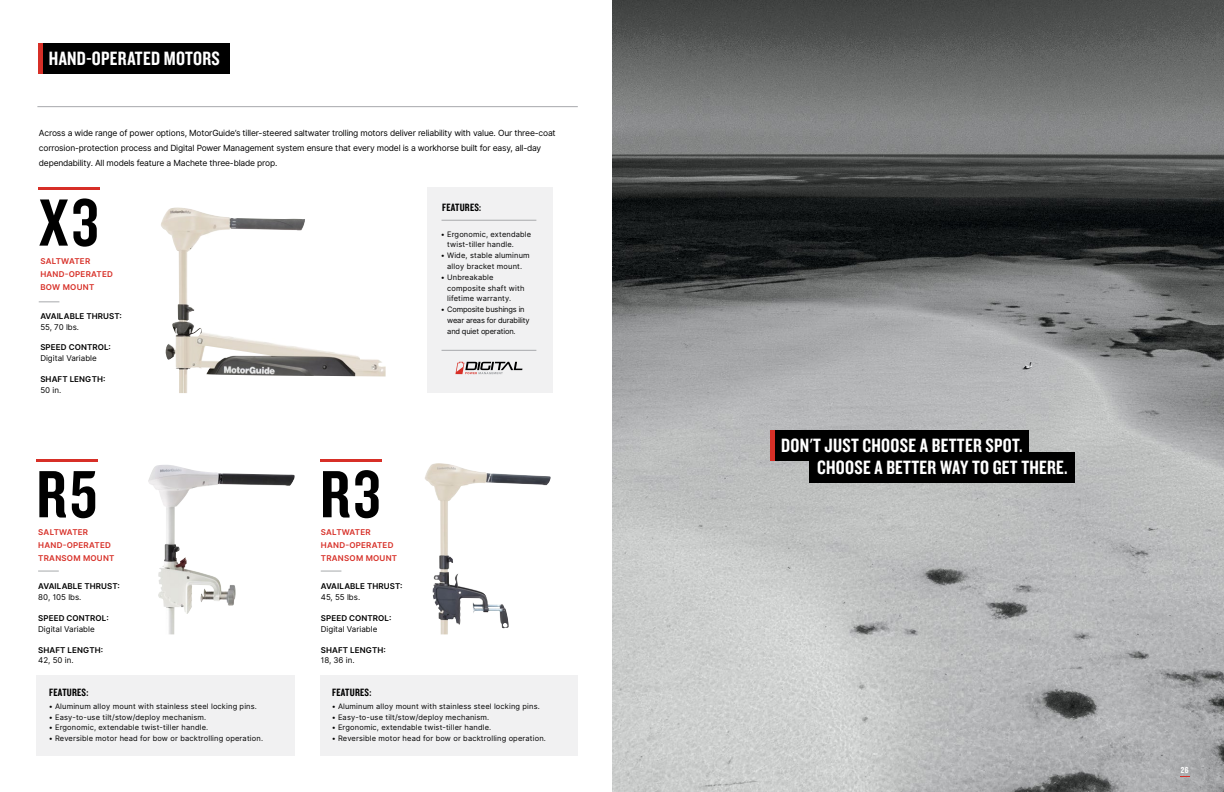
<style>
.page{position:relative;width:1224px;height:792px;background:#fff}
.page>*{position:absolute;margin:0;border:0;box-sizing:border-box;transform-origin:0 0}
.t1{font:69.3px "Knockout 49 Liteweight";color:#000}
.t2{font:20px/22.4px "Knockout 49 Liteweight";letter-spacing:.015em;color:#fff}
.t3{font:11px "Knockout 49 Liteweight";letter-spacing:.02em;color:#000}
.t4{font:9px "Knockout 49 Liteweight";color:#fff}
.t5{font:8.5px/14.8px "Inter UI";letter-spacing:-.02em;color:#000}
.t6{font:600 8px "Inter UI";letter-spacing:.01em;color:#000}
.t7{font:600 8px/12.8px "Inter UI";letter-spacing:.03em;color:#d72f27}
.t8{font:8px "Inter UI";color:#000}
.t9{font:7.5px/10.8px "Inter UI";letter-spacing:.02em;color:#000}
.t10{font:7.5px/10.8px "Inter UI";letter-spacing:-.02em;color:#000}
.s1{color:#000}
</style>
<div class="page">
<img style="left:161px;top:208px;width:225px;height:185px">
<div style="left:320px;top:675px;width:258px;height:81px;background:#f1f1f2"></div>
<hr style="left:320px;top:459px;width:62px;height:2px;background:#d72f27">
<svg style="left:321px;top:571px;width:20px;height:1px"></svg>
<img style="left:425px;top:463px;width:57px;height:171px">
<hr style="left:37px;top:106px;width:541px;height:1px;background:#a7a9ac">
<div style="left:37px;top:675px;width:258px;height:81px;background:#f1f1f2"></div>
<hr style="left:37px;top:459px;width:61px;height:2px;background:#d72f27">
<img style="left:148px;top:465px;width:66px;height:169px">
<svg style="left:38px;top:571px;width:21px;height:1px"></svg>
<hr style="left:39px;top:187px;width:61px;height:3px;background:#d72f27">
<svg style="left:39px;top:302px;width:20px;height:1px"></svg>
<div style="left:427px;top:187px;width:126px;height:206px;background:#f1f1f2"></div>
<hr style="left:442px;top:220px;width:94px;height:1px;background:#a7a9ac">
<hr style="left:442px;top:350px;width:94px;height:1px;background:#a7a9ac">
<svg style="left:455px;top:362px;width:67px;height:12px"></svg>
<img style="left:612px;top:0;width:612px;height:792px">
<div style="left:770px;top:430px;width:12px;height:31px;background:#d72f27"></div>
<div style="left:809px;top:452px;width:266px;height:30px;background:#000"></div>
<div style="left:775px;top:430px;width:254px;height:31px;background:#000"></div>
<div style="left:38px;top:43px;width:11px;height:31px;background:#d72f27"></div>
<div style="left:43px;top:43px;width:186px;height:31px;background:#000"></div>
<h2 class="t2" style="left:49px;top:47px;width:172px">HAND-OPERATED MOTORS</h2>
<p class="t5" style="left:39px;top:126px;width:518px">Across a wide range of power options, MotorGuide’s tiller-steered saltwater trolling motors deliver reliability with value. Our three-coat corrosion-protection process and Digital Power Management system ensure that every model is a workhorse built for easy, all-day dependability. All models feature a Machete three-blade prop.</p>
<h1 class="t1" style="left:39px;top:179px;width:61px">X3</h1>
<p class="t7" style="left:40px;top:255px;width:74px">SALTWATER<br>HAND-OPERATED<br>BOW MOUNT</p>
<p class="t6" style="left:40px;top:310px;width:83px">AVAILABLE THRUST:</p>
<p class="t8" style="left:40px;top:321px;width:40px">55, 70 lbs.</p>
<p class="t6" style="left:40px;top:342px;width:72px">SPEED CONTROL:</p>
<p class="t8" style="left:40px;top:353px;width:58px">Digital Variable</p>
<p class="t6" style="left:40px;top:374px;width:67px">SHAFT LENGTH:</p>
<p class="t8" style="left:40px;top:384px;width:22px">50 in.</p>
<h3 class="t3" style="left:442px;top:201px;width:41px">FEATURES:</h3>
<p class="t9" style="left:447px;top:229px;width:85px;text-indent:-6px">• Ergonomic, extendable twist-tiller handle.</p>
<p class="t9" style="left:441px;top:250px;width:90px;text-align:center">• Wide, stable aluminum alloy bracket mount.</p>
<p class="t9" style="left:447px;top:272px;width:79px;text-indent:-6px">• Unbreakable composite shaft with lifetime warranty.</p>
<p class="t10" style="left:447px;top:304px;width:84px;text-indent:-6px">• Composite bushings in wear areas for durability and quiet operation.</p>
<h1 class="t1" style="left:36px;top:450px;width:62px">R5</h1>
<p class="t7" style="left:38px;top:526px;width:78px">SALTWATER<br>HAND-OPERATED<br>TRANSOM MOUNT</p>
<p class="t6" style="left:38px;top:581px;width:83px">AVAILABLE THRUST:</p>
<p class="t8" style="left:38px;top:592px;width:45px">80, 105 lbs.</p>
<p class="t6" style="left:38px;top:613px;width:72px">SPEED CONTROL:</p>
<p class="t8" style="left:38px;top:623px;width:58px">Digital Variable</p>
<p class="t6" style="left:38px;top:644px;width:67px">SHAFT LENGTH:</p>
<p class="t8" style="left:38px;top:655px;width:37px">42, 50 in.</p>
<p class="t9" style="left:49px;top:701px;width:209px">• Aluminum alloy mount with stainless steel locking pins.</p>
<p class="t9" style="left:49px;top:712px;width:159px">• Easy-to-use tilt/stow/deploy mechanism.</p>
<p class="t9" style="left:49px;top:722px;width:161px">• Ergonomic, extendable twist-tiller handle.</p>
<p class="t9" style="left:49px;top:733px;width:215px">• Reversible motor head for bow or backtrolling operation.</p>
<h3 class="t3" style="left:49px;top:686px;width:41px">FEATURES:</h3>
<h1 class="t1" style="left:320px;top:450px;width:62px">R3</h1>
<p class="t7" style="left:321px;top:526px;width:78px">SALTWATER<br>HAND-OPERATED<br>TRANSOM MOUNT</p>
<p class="t6" style="left:321px;top:581px;width:83px">AVAILABLE THRUST:</p>
<p class="t8" style="left:321px;top:592px;width:41px">45, 55 lbs.</p>
<p class="t6" style="left:321px;top:613px;width:72px">SPEED CONTROL:</p>
<p class="t8" style="left:321px;top:623px;width:58px">Digital Variable</p>
<p class="t6" style="left:321px;top:644px;width:67px">SHAFT LENGTH:</p>
<p class="t8" style="left:321px;top:655px;width:35px">18, 36 in.</p>
<p class="t9" style="left:332px;top:701px;width:209px">• Aluminum alloy mount with stainless steel locking pins.</p>
<p class="t9" style="left:332px;top:712px;width:159px">• Easy-to-use tilt/stow/deploy mechanism.</p>
<p class="t9" style="left:332px;top:722px;width:161px">• Ergonomic, extendable twist-tiller handle.</p>
<p class="t9" style="left:332px;top:733px;width:215px">• Reversible motor head for bow or backtrolling operation.</p>
<h3 class="t3" style="left:332px;top:686px;width:41px">FEATURES:</h3>
<h2 class="t2" style="left:817px;top:433px;width:252px;text-indent:-36px">DON'T JUST CHOOSE A BETTER SPOT.<br>CHOOSE A BETTER WAY TO GET THERE.</h2>
<p class="t4" style="left:1181px;top:765px;width:9px">2 6<span class="s1">7</span></p>
</div>
